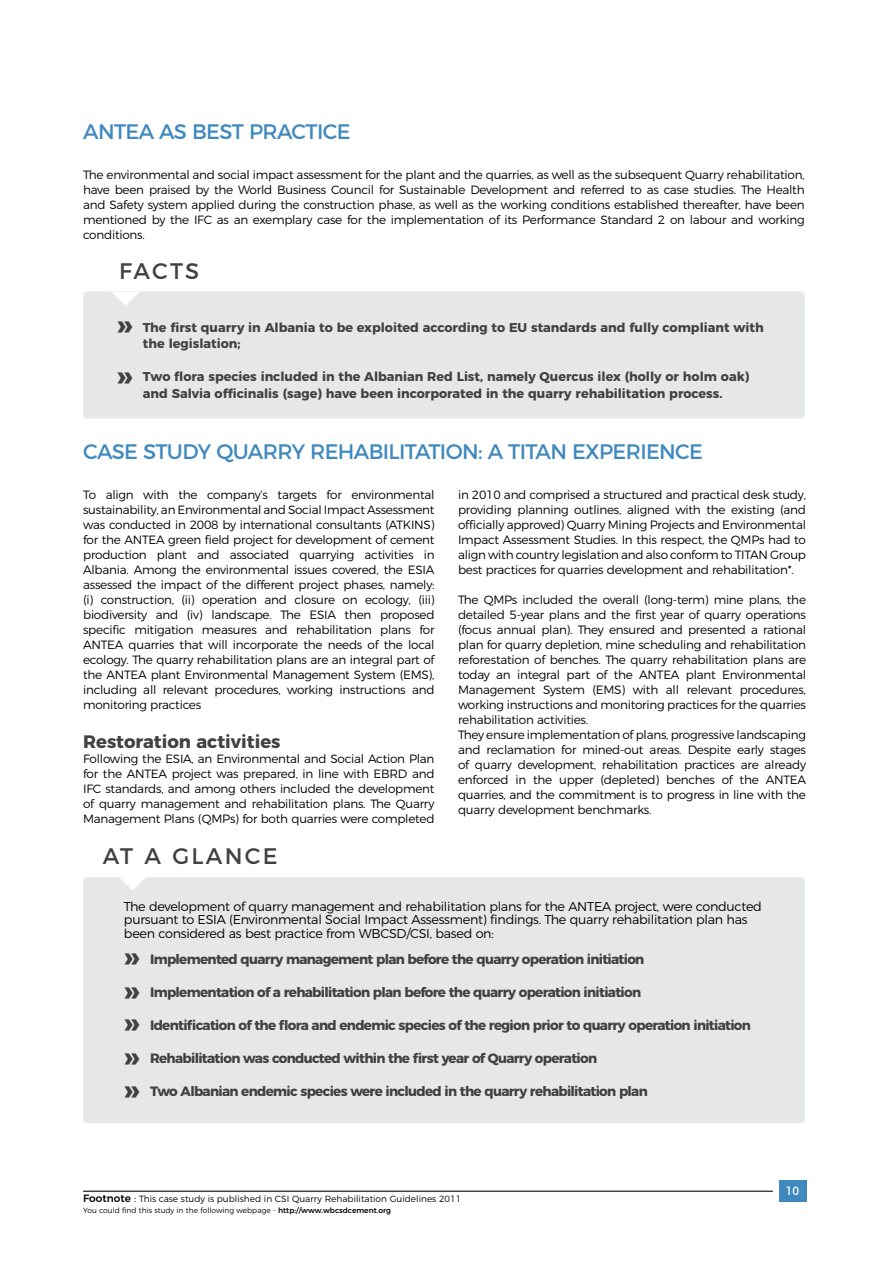
<style>
.page{position:relative;width:893px;height:1263px;background:#fff}
.page>*{position:absolute;margin:0;border:0;box-sizing:border-box;transform-origin:0 0}
.t1{font:700 30px/33.2px "Montserrat";color:#414042;text-align:justify}
.t2{font:22.5px "Montserrat";letter-spacing:.1em;color:#414042}
.t3{font:21px "Montserrat";letter-spacing:-.03em;color:#3f89bf}
.t4{font:700 18px "Montserrat";color:#414042}
.t5{font:700 13.5px "Montserrat";letter-spacing:-.05em;color:#414042}
.t6{font:700 12.75px/16.5px "Montserrat";color:#414042}
.t7{font:300 12.75px/13.5px "Montserrat";letter-spacing:-.02em;color:#000}
.t8{font:300 12px/15px "Montserrat";letter-spacing:-.02em;color:#000;text-align:justify}
.t9{font:12px "Montserrat";color:#fff;scale:.91 1}
.t10{font:300 9px "Montserrat";color:#000}
.t11{font:300 7.5px "Montserrat";color:#000}
.s1{font-weight:500;font-size:10.5px}
.s2{font-size:10.5px}
.s3{font-weight:500}
</style>
<div class="page">
<hr style="left:83px;top:1190px;width:690px;height:2px;background:#414042">
<div style="left:779px;top:1180px;width:27px;height:21px;background:#3f89bf"></div>
<div style="left:83px;top:877px;width:722px;height:246px;background:#e6e7e8;border-radius:4px"></div>
<div style="left:83px;top:291px;width:722px;height:127px;background:#e6e7e8;border-radius:4px"></div>
<svg style="left:112px;top:292px;width:27px;height:14px"></svg>
<svg style="left:119px;top:877px;width:27px;height:13px"></svg>
<h3 class="t3" style="left:83px;top:115px;width:269px">ANTEA AS BEST PRACTICE</h3>
<p class="t8" style="left:83px;top:166px;width:723px">The environmental and social impact assessment for the plant and the quarries, as well as the subsequent Quarry rehabilitation, have been praised by the World Business Council for Sustainable Development and referred to as case studies. The Health and Safety system applied during the construction phase, as well as the working conditions established thereafter, have been mentioned by the IFC as an exemplary case for the implementation of its Performance Standard 2 on labour and working conditions.</p>
<h2 class="t2" style="left:119px;top:252px;width:82px">FACTS</h2>
<h1 class="t1" style="left:117px;top:297px;width:17px;line-height:50.8px">» »</h1>
<p class="t6" style="left:143px;top:318px;width:622px">The first quarry in Albania to be exploited according to EU standards and fully compliant with the legislation;</p>
<p class="t6" style="left:143px;top:368px;width:608px">Two flora species included in the Albanian Red List, namely Quercus ilex (holly or holm oak) and Salvia officinalis (sage) have been incorporated in the quarry rehabilitation process.</p>
<h3 class="t3" style="left:83px;top:434px;width:621px">CASE STUDY QUARRY REHABILITATION: A TITAN EXPERIENCE</h3>
<p class="t8" style="left:83px;top:486px;width:353px">To align with the company’s targets for environmental sustainability, an Environmental and Social Impact Assessment was conducted in 2008 by international consultants (ATKINS) for the ANTEA green field project for development of cement production plant and associated quarrying activities in Albania. Among the environmental issues covered, the ESIA assessed the impact of the different project phases, namely: (i) construction, (ii) operation and closure on ecology, (iii) biodiversity and (iv) landscape. The ESIA then proposed specific mitigation measures and rehabilitation plans for ANTEA quarries that will incorporate the needs of the local ecology. The quarry rehabilitation plans are an integral part of the ANTEA plant Environmental Management System (EMS), including all relevant procedures, working instructions and monitoring practices</p>
<h3 class="t4" style="left:83px;top:727px;width:199px">Restoration activities</h3>
<p class="t8" style="left:83px;top:750px;width:353px">Following the ESIA, an Environmental and Social Action Plan for the ANTEA project was prepared, in line with EBRD and IFC standards, and among others included the development of quarry management and rehabilitation plans. The Quarry Management Plans (QMPs) for both quarries were completed</p>
<h2 class="t2" style="left:103px;top:838px;width:176px">AT A GLANCE</h2>
<p class="t8" style="left:458px;top:486px;width:349px">in 2010 and comprised a structured and practical desk study, providing planning outlines, aligned with the existing (and officially approved) Quarry Mining Projects and Environmental Impact Assessment Studies. In this respect, the QMPs had to align with country legislation and also conform to TITAN Group best practices for quarries development and rehabilitation*.</p>
<p class="t8" style="left:458px;top:591px;width:349px;text-align:left">The QMPs included the overall (long-term) mine plans, the detailed 5-year plans and the first year of quarry operations (focus annual plan). They ensured and presented a rational plan for quarry depletion, mine scheduling and rehabilitation reforestation of benches. The quarry rehabilitation plans are today an integral part of the ANTEA plant Environmental Management System (EMS) with all relevant procedures, working instructions and monitoring practices for the quarries rehabilitation activities.<br>They ensure implementation of plans, progressive landscaping and reclamation for mined-out areas. Despite early stages of quarry development, rehabilitation practices are already enforced in the upper (depleted) benches of the ANTEA quarries, and the commitment is to progress in line with the quarry development benchmarks.</p>
<p class="t7" style="left:124px;top:898px;width:639px">The development of quarry management and rehabilitation plans for the ANTEA project, were conducted pursuant to ESIA (Environmental Social Impact Assessment) findings. The quarry rehabilitation plan has been considered as best practice from WBCSD/CSI, based on:</p>
<h1 class="t1" style="left:124px;top:937px;width:17px">» » » » »</h1>
<p class="t5" style="left:150px;top:948px;width:496px">Implemented quarry management plan before the quarry operation initiation</p>
<p class="t5" style="left:150px;top:981px;width:493px">Implementation of a rehabilitation plan before the quarry operation initiation</p>
<p class="t5" style="left:150px;top:1014px;width:602px">Identification of the flora and endemic species of the region prior to quarry operation initiation</p>
<p class="t5" style="left:150px;top:1047px;width:449px">Rehabilitation was conducted within the first year of Quarry operation</p>
<p class="t5" style="left:150px;top:1080px;width:499px">Two Albanian endemic species were included in the quarry rehabilitation plan</p>
<p class="t10" style="left:83px;top:1192px;width:380px"><span class="s1">Footnote</span> <span class="s2">:</span> This case study is published in CSI Quarry Rehabilitation Guidelines 2011</p>
<p class="t11" style="left:83px;top:1204px;width:309px">You could find this study in the following webpage - <span class="s3">http://www.wbcsdcement.org</span></p>
<p class="t9" style="left:786px;top:1181px;width:16px">10</p>
</div>
